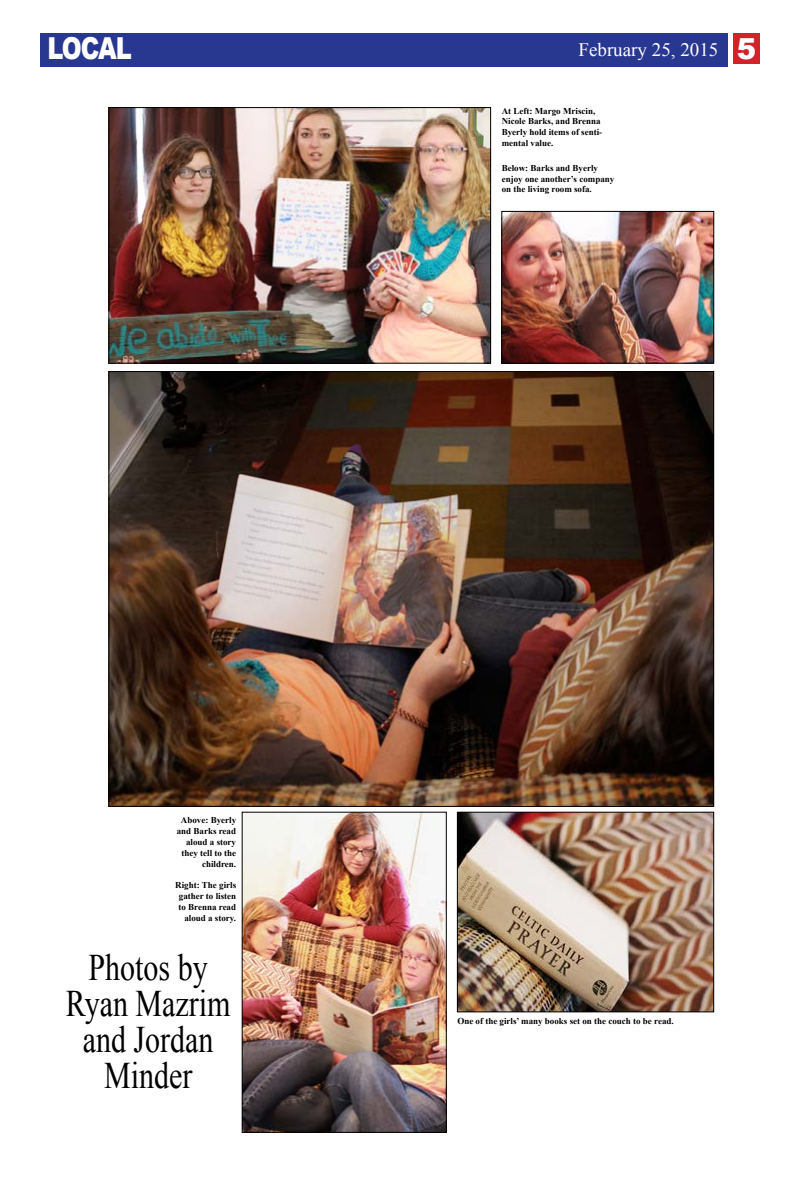
<style>
.page{position:relative;width:792px;height:1188px;background:#fff}
.page>*{position:absolute;margin:0;border:0;box-sizing:border-box;transform-origin:0 0}
.t1{font:37.5px/36px "Times New Roman";color:#000;text-align:center;scale:.8 1}
.t2{font:900 30.2px "Arial";letter-spacing:-.05em;color:#fff;scale:.79 1}
.t3{font:19px "Times New Roman";color:#fff}
.t4{font:700 9px/10.8px "Times New Roman";color:#000}
.s1{font-family:"Arial";font-weight:900;font-size:29px}
</style>
<div class="page">
<div style="left:733px;top:33px;width:26px;height:31px;background:#d2232a"></div>
<div style="left:40px;top:34px;width:688px;height:33px;background:#283891"></div>
<img style="left:110px;top:373px;width:602px;height:432px">
<img style="left:110px;top:109px;width:379px;height:253px">
<div style="left:108px;top:107px;width:383px;height:257px;border:1px solid #000"></div>
<img style="left:503px;top:213px;width:209px;height:149px">
<div style="left:501px;top:211px;width:213px;height:153px;border:1px solid #000"></div>
<img style="left:244px;top:814px;width:201px;height:317px">
<div style="left:242px;top:812px;width:205px;height:321px;border:1px solid #000"></div>
<img style="left:459px;top:814px;width:253px;height:196px">
<div style="left:457px;top:812px;width:257px;height:200px;border:1px solid #000"></div>
<h2 class="t2" style="left:48px;top:27px;width:108px">LOCAL</h2>
<h3 class="t3" style="left:579px;top:37px;width:179px">February 25, 2015 <span class="s1">5</span></h3>
<p class="t4" style="left:502px;top:105px;width:102px">At Left: Margo Mriscin,<br>Nicole Barks, and Brenna<br>Byerly hold items of senti&shy;mental value.</p>
<p class="t4" style="left:502px;top:162px;width:114px">Below: Barks and Byerly enjoy one another’s company on the living room sofa.</p>
<p class="t4" style="left:177px;top:815px;width:61px;text-align:right">Above: Byerly and Barks read aloud a story they tell to the children.</p>
<p class="t4" style="left:175px;top:880px;width:62px;text-align:right">Right: The girls gather to listen to Brenna read aloud a story.</p>
<h1 class="t1" style="left:66px;top:949px;width:207px">Photos by<br>Ryan Mazrim and Jordan<br>Minder</h1>
<p class="t4" style="left:457px;top:1015px;width:218px">One of the girls’ many books set on the couch to be read.</p>
</div>
